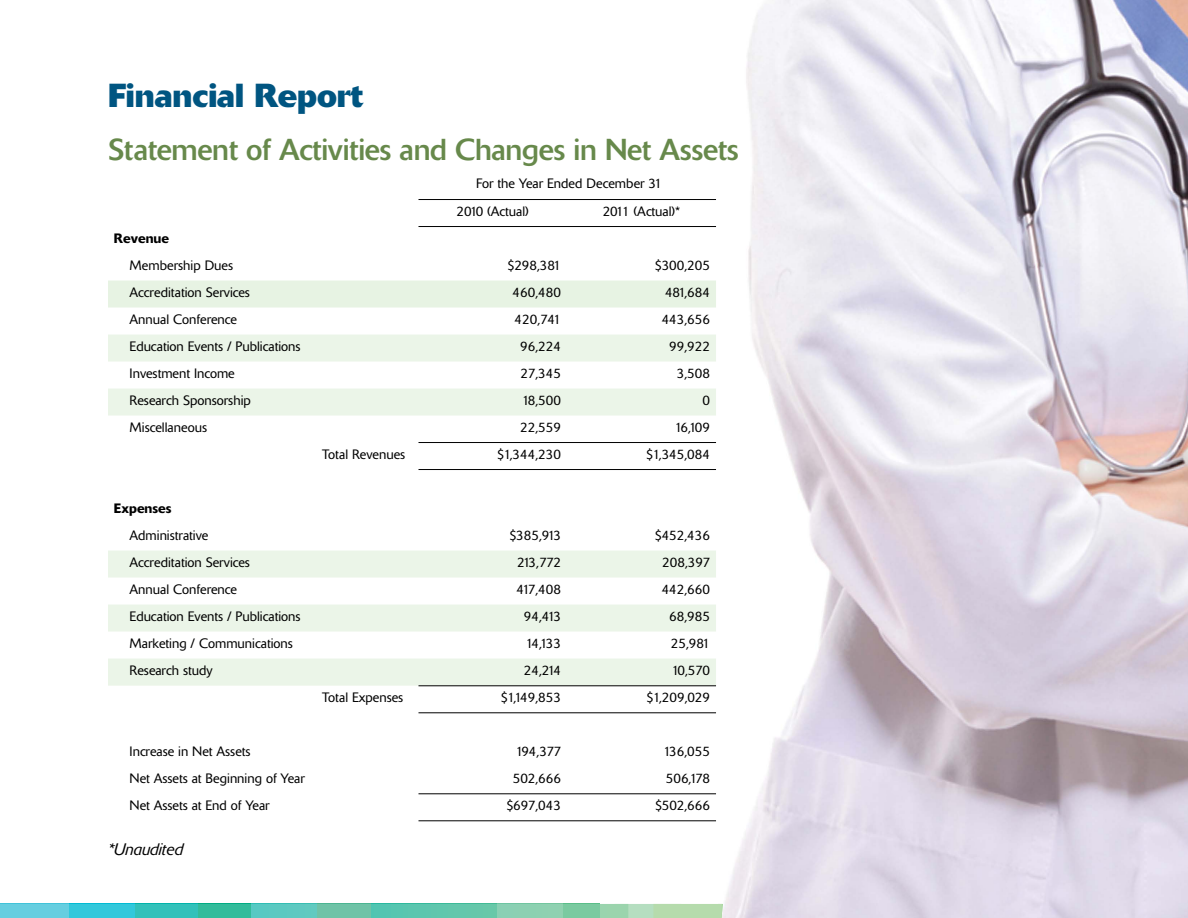
<style>
.page{position:relative;width:1188px;height:918px;background:#fff}
.page>*{position:absolute;margin:0;border:0;box-sizing:border-box;transform-origin:0 0}
.t1{font:700 33px "Delta";color:#005581}
.t2{font:30px "Delta";letter-spacing:-.01em;color:#67894b}
.t3{font:italic 300 16.5px "Delta";color:#000}
.t4{font:300 13.5px/27.8px "Delta";color:#000}
.t5{font:500 13.5px "Delta";color:#000}
</style>
<div class="page">
<img style="left:719px;top:0;width:469px;height:918px">
<div style="left:108px;top:281px;width:608px;height:27px;background:#e7f3e3"></div>
<svg style="left:108px;top:335px;width:608px;height:351px"></svg>
<svg style="left:108px;top:443px;width:311px;height:27px"></svg>
<svg style="left:419px;top:443px;width:297px;height:244px"></svg>
<hr style="left:419px;top:199px;width:148px;height:1px;background:#000">
<hr style="left:419px;top:226px;width:148px;height:1px;background:#000">
<hr style="left:567px;top:199px;width:149px;height:1px;background:#000">
<hr style="left:567px;top:226px;width:149px;height:1px;background:#000">
<hr style="left:419px;top:442px;width:148px;height:1px;background:#000">
<hr style="left:419px;top:469px;width:148px;height:1px;background:#000">
<hr style="left:567px;top:442px;width:149px;height:1px;background:#000">
<hr style="left:567px;top:469px;width:149px;height:1px;background:#000">
<hr style="left:419px;top:793px;width:148px;height:1px;background:#000">
<hr style="left:419px;top:820px;width:148px;height:1px;background:#000">
<hr style="left:567px;top:793px;width:149px;height:1px;background:#000">
<hr style="left:567px;top:820px;width:149px;height:1px;background:#000">
<hr style="left:419px;top:685px;width:148px;height:1px;background:#000">
<hr style="left:419px;top:712px;width:148px;height:1px;background:#000">
<hr style="left:567px;top:685px;width:149px;height:1px;background:#000">
<hr style="left:567px;top:712px;width:149px;height:1px;background:#000">
<svg style="left:0;top:904px;width:723px;height:14px;background:#68cab7"></svg>
<h1 class="t1" style="left:108px;top:75px;width:257px">Financial Report</h1>
<h2 class="t2" style="left:108px;top:132px;width:632px">Statement of Activities and Changes in Net Assets</h2>
<p class="t4" style="left:457px;top:170px;width:207px;text-indent:20px">For the Year Ended December 31<br>2010 (Actual)</p>
<p class="t4" style="left:603px;top:197px;width:79px">2011 (Actual)*</p>
<p class="t5" style="left:114px;top:230px;width:57px">Revenue</p>
<p class="t4" style="left:130px;top:251px;width:105px">Membership Dues</p>
<p class="t4" style="left:508px;top:251px;width:55px">$298,381</p>
<p class="t4" style="left:655px;top:251px;width:56px">$300,205</p>
<p class="t4" style="left:130px;top:278px;width:122px">Accreditation Services</p>
<p class="t4" style="left:513px;top:278px;width:50px">460,480</p>
<p class="t4" style="left:665px;top:278px;width:46px">481,684</p>
<p class="t4" style="left:130px;top:305px;width:109px">Annual Conference</p>
<p class="t4" style="left:515px;top:305px;width:48px">420,741</p>
<p class="t4" style="left:662px;top:305px;width:50px">443,656</p>
<p class="t4" style="left:130px;top:332px;width:173px">Education Events / Publications</p>
<p class="t4" style="left:520px;top:332px;width:42px">96,224</p>
<p class="t4" style="left:669px;top:332px;width:42px">99,922</p>
<p class="t4" style="left:130px;top:359px;width:107px">Investment Income</p>
<p class="t4" style="left:521px;top:359px;width:42px">27,345</p>
<p class="t4" style="left:677px;top:359px;width:35px">3,508</p>
<p class="t4" style="left:130px;top:386px;width:123px">Research Sponsorship</p>
<p class="t4" style="left:522px;top:386px;width:40px">18,500</p>
<p class="t4" style="left:702px;top:386px;width:9px">0</p>
<p class="t4" style="left:130px;top:413px;width:79px">Miscellaneous</p>
<p class="t4" style="left:520px;top:413px;width:42px">22,559</p>
<p class="t4" style="left:675px;top:413px;width:37px">16,109</p>
<p class="t4" style="left:322px;top:440px;width:84px">Total Revenues</p>
<p class="t4" style="left:497px;top:440px;width:65px">$1,344,230</p>
<p class="t4" style="left:647px;top:440px;width:65px">$1,345,084</p>
<p class="t5" style="left:114px;top:500px;width:59px">Expenses</p>
<p class="t4" style="left:130px;top:521px;width:80px">Administrative</p>
<p class="t4" style="left:510px;top:521px;width:53px">$385,913</p>
<p class="t4" style="left:655px;top:521px;width:56px">$452,436</p>
<p class="t4" style="left:130px;top:548px;width:122px">Accreditation Services</p>
<p class="t4" style="left:517px;top:548px;width:45px">213,772</p>
<p class="t4" style="left:662px;top:548px;width:49px">208,397</p>
<p class="t4" style="left:130px;top:575px;width:109px">Annual Conference</p>
<p class="t4" style="left:517px;top:575px;width:46px">417,408</p>
<p class="t4" style="left:662px;top:575px;width:50px">442,660</p>
<p class="t4" style="left:130px;top:602px;width:173px">Education Events / Publications</p>
<p class="t4" style="left:524px;top:602px;width:39px">94,413</p>
<p class="t4" style="left:669px;top:602px;width:42px">68,985</p>
<p class="t4" style="left:130px;top:629px;width:165px">Marketing / Communications</p>
<p class="t4" style="left:526px;top:629px;width:37px">14,133</p>
<p class="t4" style="left:671px;top:629px;width:41px">25,981</p>
<p class="t4" style="left:130px;top:656px;width:84px">Research study</p>
<p class="t4" style="left:524px;top:656px;width:39px">24,214</p>
<p class="t4" style="left:672px;top:656px;width:40px">10,570</p>
<p class="t4" style="left:322px;top:684px;width:83px">Total Expenses</p>
<p class="t4" style="left:501px;top:684px;width:61px">$1,149,853</p>
<p class="t4" style="left:647px;top:684px;width:65px">$1,209,029</p>
<p class="t4" style="left:130px;top:738px;width:122px">Increase in Net Assets</p>
<p class="t4" style="left:516px;top:738px;width:47px">194,377</p>
<p class="t4" style="left:664px;top:738px;width:48px">136,055</p>
<p class="t4" style="left:130px;top:765px;width:177px">Net Assets at Beginning of Year</p>
<p class="t4" style="left:513px;top:765px;width:50px">502,666</p>
<p class="t4" style="left:666px;top:765px;width:46px">506,178</p>
<p class="t4" style="left:130px;top:792px;width:142px">Net Assets at End of Year</p>
<p class="t4" style="left:507px;top:792px;width:56px">$697,043</p>
<p class="t4" style="left:656px;top:792px;width:56px">$502,666</p>
<p class="t3" style="left:108px;top:840px;width:77px">*Unaudited</p>
</div>
